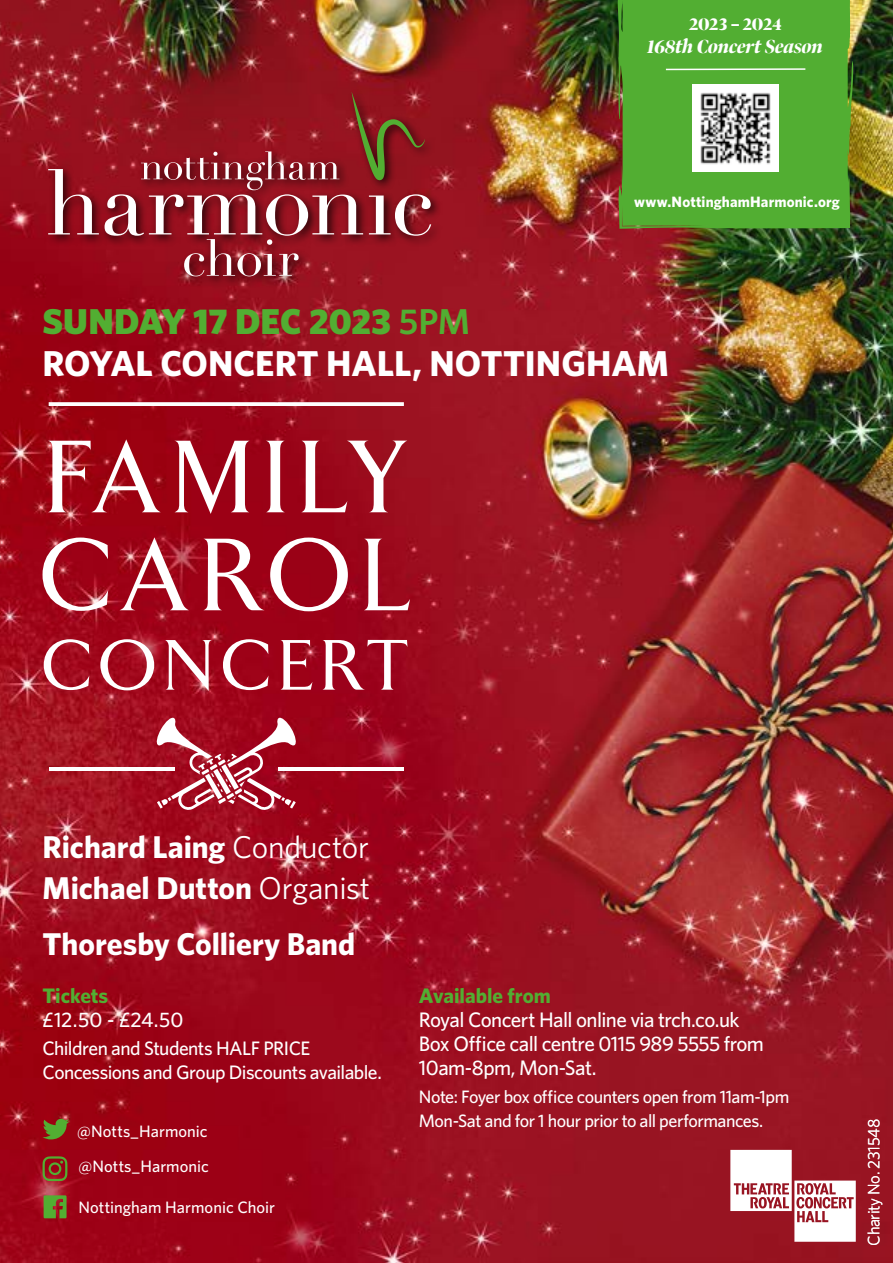
<style>
.page{position:relative;width:893px;height:1263px;background:#fff}
.page>*{position:absolute;margin:0;border:0;box-sizing:border-box;transform-origin:0 0}
.t1{font:700 36px/42px "Whitney";letter-spacing:-.005em;color:#fff}
.t2{font:700 31.5px/41.1px "Whitney";color:#fff}
.t3{font:500 21px/24px "Whitney";letter-spacing:-.03em;color:#fff}
.t4{font:700 21px "Whitney";color:#52ae32}
.t5{font:500 19.5px/24px "Whitney";letter-spacing:-.03em;color:#fff}
.t6{font:italic 900 19.5px "Bennet Banner Condensed";color:#fff}
.t7{font:500 18px/24px "Whitney";letter-spacing:-.025em;color:#fff}
.t8{font:900 18px "Bennet Banner Condensed";letter-spacing:-.01em;color:#fff}
.t9{font:500 16.5px "Whitney";color:#fff}
.t10{font:16.5px "Whitney";letter-spacing:-.02em;color:#fff}
.t11{font:700 15px "Whitney";letter-spacing:.01em;color:#fff}
.s1{font-weight:900;color:#52ae32}
.s2{font-weight:600;color:#52ae32}
.s3{font-weight:400}
</style>
<div class="page">
<img style="left:0;top:0;width:893px;height:1263px">
<svg style="left:44px;top:1195px;width:23px;height:23px"></svg>
<svg style="left:43px;top:1119px;width:26px;height:20px"></svg>
<div style="left:617px;top:0;width:236px;height:229px;background:#52ae32"></div>
<img style="left:693px;top:85px;width:85px;height:87px">
<hr style="left:666px;top:68px;width:139px;height:2px;background:#fff">
<div style="left:43px;top:88px;width:399px;height:199px;background:#000;opacity:.75"></div>
<svg style="left:48px;top:169px;width:51px;height:65px"></svg>
<svg style="left:105px;top:91px;width:326px;height:185px;background:#982b34"></svg>
<svg style="left:43px;top:1156px;width:24px;height:25px"></svg>
<svg style="left:730px;top:1150px;width:126px;height:92px"></svg>
<svg style="left:48px;top:439px;width:113px;height:73px"></svg>
<svg style="left:174px;top:441px;width:76px;height:73px"></svg>
<svg style="left:266px;top:441px;width:19px;height:71px"></svg>
<svg style="left:301px;top:441px;width:106px;height:71px"></svg>
<svg style="left:43px;top:537px;width:65px;height:74px"></svg>
<svg style="left:119px;top:537px;width:70px;height:73px"></svg>
<svg style="left:203px;top:537px;width:145px;height:74px"></svg>
<svg style="left:364px;top:539px;width:46px;height:71px"></svg>
<svg style="left:44px;top:639px;width:45px;height:51px"></svg>
<svg style="left:100px;top:639px;width:54px;height:51px"></svg>
<svg style="left:165px;top:640px;width:47px;height:51px"></svg>
<svg style="left:223px;top:639px;width:45px;height:51px"></svg>
<svg style="left:280px;top:640px;width:32px;height:50px"></svg>
<svg style="left:323px;top:640px;width:84px;height:50px"></svg>
<svg style="left:155px;top:716px;width:142px;height:95px"></svg>
<hr style="left:49px;top:767px;width:126px;height:4px;background:#fff">
<hr style="left:278px;top:767px;width:126px;height:4px;background:#fff">
<svg style="left:49px;top:402px;width:355px;height:4px"></svg>
<p class="t8" style="left:689px;top:11px;width:94px">2023 – 2024</p>
<p class="t6" style="left:648px;top:33px;width:177px">168th Concert Season</p>
<p class="t11" style="left:634px;top:192px;width:207px">www.NottinghamHarmonic.org</p>
<h1 class="t1" style="left:43px;top:299px;width:628px"><span class="s1">SUNDAY 17 DEC 2023</span> <span class="s2">5PM<br></span>ROYAL CONCERT HALL, NOTTINGHAM</h1>
<h2 class="t2" style="left:43px;top:826px;width:329px">Richard Laing <span class="s3">Conductor<br></span>Michael Dutton <span class="s3">Organist</span></h2>
<h2 class="t2" style="left:43px;top:923px;width:314px">Thoresby Colliery Band</h2>
<p class="t4" style="left:43px;top:983px;width:67px">Tickets</p>
<p class="t3" style="left:43px;top:1007px;width:142px">£12.50 - £24.50</p>
<p class="t5" style="left:43px;top:1036px;width:341px">Children and Students HALF PRICE<br>Concessions and Group Discounts available.</p>
<p class="t9" style="left:77px;top:1121px;width:132px">@Notts_Harmonic</p>
<p class="t9" style="left:79px;top:1156px;width:132px">@Notts_Harmonic</p>
<p class="t9" style="left:79px;top:1197px;width:198px">Nottingham Harmonic Choir</p>
<p class="t4" style="left:419px;top:983px;width:133px">Available from</p>
<p class="t3" style="left:419px;top:1007px;width:347px">Royal Concert Hall online via trch.co.uk<br>Box Office call centre 0115 989 5555 from<br>10am-8pm, Mon-Sat.</p>
<p class="t7" style="left:419px;top:1085px;width:372px">Note: Foyer box office counters open from 11am-1pm<br>Mon-Sat and for 1 hour prior to all performances.</p>
<p class="t10" style="left:864px;top:1245px;width:128px;rotate:-90deg">Charity No. 231548</p>
</div>
